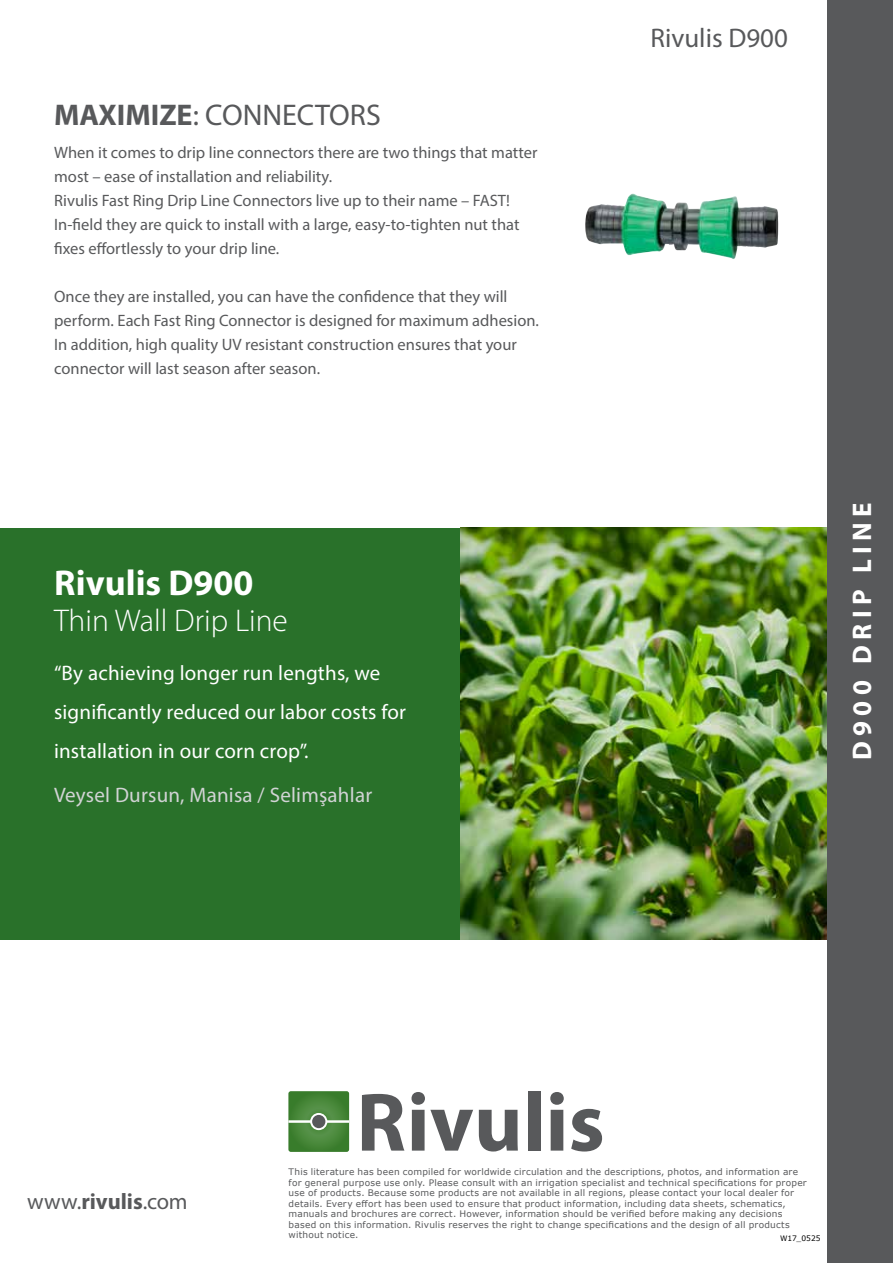
<style>
.page{position:relative;width:893px;height:1263px;background:#fff}
.page>*{position:absolute;margin:0;border:0;box-sizing:border-box;transform-origin:0 0}
.t1{font:700 36px "Myriad Pro";color:#fff}
.t2{font:300 31.5px "Myriad Pro";color:#fff}
.t3{font:30px "Myriad Pro";color:#58595b}
.t4{font:700 27px "Myriad Pro";letter-spacing:.2em;color:#fff}
.t5{font:27px "Myriad Pro";color:#58595b}
.t6{font:22.5px "Myriad Pro";letter-spacing:.01em;color:#58595b}
.t7{font:21px/39px "Myriad Pro";letter-spacing:.01em;color:#fff}
.t8{font:21px "Myriad Pro";letter-spacing:.01em;color:#d1d3d4}
.t9{font:16.5px/24px "Myriad Pro";color:#58595b}
.t10{font:9px/10.5px "Verdana";letter-spacing:.025em;color:#58595b}
.t11{font:7.5px "Verdana";letter-spacing:.005em;color:#000}
.s1{font-weight:700}
</style>
<div class="page">
<div style="left:0;top:528px;width:460px;height:412px;background:#29712a"></div>
<img style="left:460px;top:528px;width:368px;height:412px">
<div style="left:828px;top:0;width:65px;height:1263px;background:#58595b"></div>
<img style="left:585px;top:194px;width:194px;height:65px">
<svg style="left:362px;top:1094px;width:42px;height:56px"></svg>
<svg style="left:411px;top:1092px;width:62px;height:58px"></svg>
<svg style="left:479px;top:1110px;width:39px;height:41px"></svg>
<div style="left:528px;top:1091px;width:12px;height:59px;background:#58595b"></div>
<svg style="left:550px;top:1092px;width:14px;height:58px"></svg>
<svg style="left:571px;top:1109px;width:31px;height:42px"></svg>
<svg style="left:288px;top:1091px;width:61px;height:61px;background:#478639"></svg>
<hr style="left:288px;top:1120px;width:61px;height:3px;background:#fff">
<div style="left:311px;top:1114px;width:15px;height:15px;background:#58595b;border-radius:50%"></div>
<div style="left:310px;top:1113px;width:17px;height:17px;border:2px solid #fff;border-radius:50%"></div>
<h3 class="t3" style="left:54px;top:96px;width:328px"><span class="s1">MAXIMIZE</span>: CONNECTORS</h3>
<p class="t9" style="left:54px;top:140px;width:485px">When it comes to drip line connectors there are two things that matter most – ease of installation and reliability.<br>Rivulis Fast Ring Drip Line Connectors live up to their name – FAST!<br>In-field they are quick to install with a large, easy-to-tighten nut that fixes effortlessly to your drip line.</p>
<p class="t9" style="left:54px;top:284px;width:486px">Once they are installed, you can have the confidence that they will perform. Each Fast Ring Connector is designed for maximum adhesion.<br>In addition, high quality UV resistant construction ensures that your connector will last season after season.</p>
<h1 class="t1" style="left:54px;top:560px;width:201px">Rivulis D900</h1>
<h2 class="t2" style="left:54px;top:602px;width:235px">Thin Wall Drip Line</h2>
<h3 class="t7" style="left:54px;top:653px;width:354px">“By achieving longer run lengths, we significantly reduced our labor costs for installation in our corn crop”.</h3>
<h3 class="t8" style="left:54px;top:782px;width:320px">Veysel Dursun, Manisa / Selimşahlar</h3>
<h3 class="t5" style="left:650px;top:22px;width:139px">Rivulis D900</h3>
<h3 class="t4" style="left:844px;top:760px;width:259px;rotate:-90deg">D900 DRIP LINE</h3>
<h3 class="t6" style="left:27px;top:1187px;width:162px">www.<span class="s1">rivulis</span>.com</h3>
<p class="t10" style="left:289px;top:1167px;width:520px">This literature has been compiled for worldwide circulation and the descriptions, photos, and information are for general purpose use only. Please consult with an irrigation specialist and technical specifications for proper use of products. Because some products are not available in all regions, please contact your local dealer for details. Every effort has been used to ensure that product information, including data sheets, schematics, manuals and brochures are correct. However, information should be verified before making any decisions based on this information. Rivulis reserves the right to change specifications and the design of all products without notice.</p>
<p class="t11" style="left:780px;top:1233px;width:42px">W17_0525</p>
</div>
